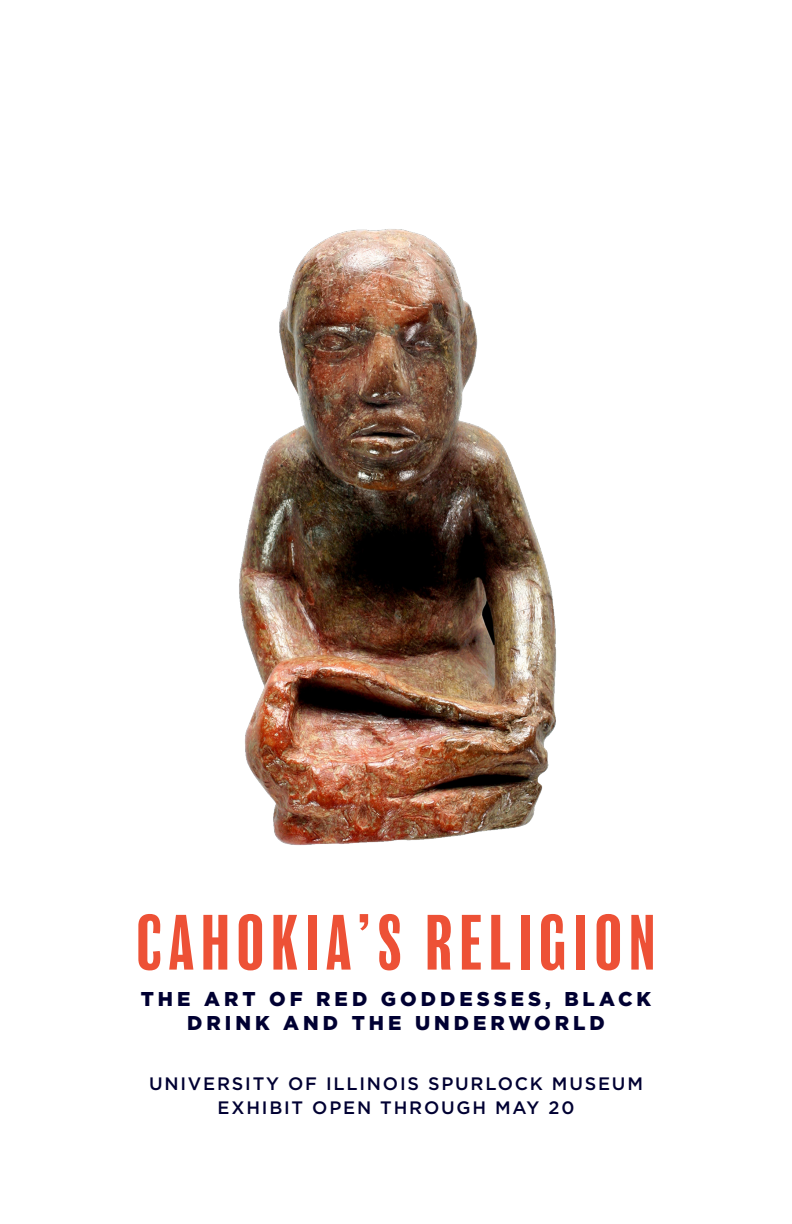
<style>
.page{position:relative;width:792px;height:1224px;background:#fff}
.page>*{position:absolute;margin:0;border:0;box-sizing:border-box;transform-origin:0 0}
.H_general{font:condensed 72px "Balboa";letter-spacing:.1em;color:#ed5136}
.H_general-2{font:900 20px/24px "Gotham";letter-spacing:.2em;color:#000032;text-align:center}
.H_general-3{font:500 18px "Gotham";letter-spacing:.1em;color:#000032}
</style>
<div class="page">
<img style="left:239px;top:229px;width:317px;height:616px">
<p class="H_general" style="left:137px;top:906px;width:520px">CAHOKIA’S RELIGION</p>
<p class="H_general-2" style="left:141px;top:986px;width:512px">THE ART OF RED GODDESSES, BLACK<br>DRINK AND THE UNDERWORLD</p>
<p class="H_general-3" style="left:149px;top:1071px;width:495px">UNIVERSITY OF ILLINOIS SPURLOCK MUSEUM</p>
<p class="H_general-3" style="left:218px;top:1095px;width:358px">EXHIBIT OPEN THROUGH MAY 20</p>
</div>
